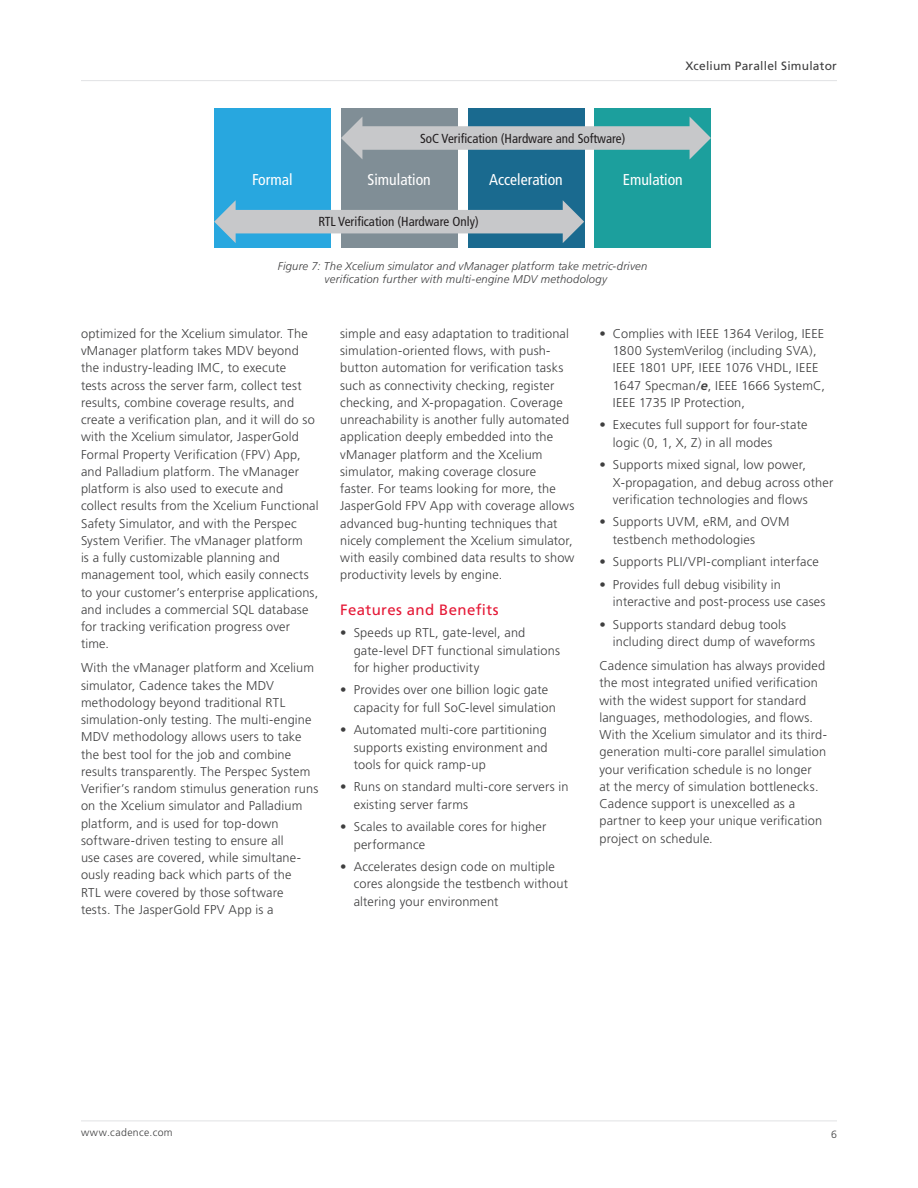
<style>
.page{position:relative;width:918px;height:1188px;background:#fff}
.page>*{position:absolute;margin:0;border:0;box-sizing:border-box;transform-origin:0 0}
.t1{font:condensed 15.75px "Frutiger";color:#fff}
.t2{font:15px "Frutiger";letter-spacing:.025em;color:#e51836}
.t3{font:condensed 13.05px "Frutiger";color:#231f20}
.t4{font:300 12.75px/17.2px "Frutiger";letter-spacing:.015em;color:#3e3e3f}
.t5{font:12px "Frutiger";letter-spacing:.015em;color:#3e3e3f}
.t6{font:italic 300 11.25px/13.5px "Frutiger";letter-spacing:.02em;color:#3e3e3f;text-align:center}
.t7{font:300 10.5px "Frutiger";letter-spacing:.04em;color:#3e3e3f}
.s1{font-weight:700;font-style:italic}
</style>
<div class="page">
<hr style="left:81px;top:1121px;width:756px;height:1px;background:#e1e2e4">
<hr style="left:81px;top:80px;width:756px;height:1px;background:#e1e2e4">
<div style="left:214px;top:108px;width:117px;height:140px;background:#28a7df"></div>
<div style="left:341px;top:108px;width:116px;height:140px;background:#808e96"></div>
<div style="left:468px;top:108px;width:116px;height:140px;background:#1a6a8f"></div>
<div style="left:595px;top:108px;width:116px;height:140px;background:#1c9f9d"></div>
<div style="left:360px;top:126px;width:332px;height:24px;background:#c7c8ca"></div>
<svg style="left:341px;top:117px;width:21px;height:42px"></svg>
<svg style="left:690px;top:117px;width:21px;height:42px"></svg>
<div style="left:233px;top:210px;width:333px;height:23px;background:#c7c8ca"></div>
<svg style="left:214px;top:200px;width:22px;height:43px"></svg>
<svg style="left:563px;top:200px;width:21px;height:43px"></svg>
<p class="t3" style="left:420px;top:131px;width:207px">SoC Verification (Hardware and Software)</p>
<p class="t5" style="left:686px;top:59px;width:153px">Xcelium Parallel Simulator</p>
<p class="t1" style="left:252px;top:170px;width:42px">Formal</p>
<p class="t1" style="left:368px;top:170px;width:65px">Simulation</p>
<p class="t1" style="left:489px;top:170px;width:75px">Acceleration</p>
<p class="t1" style="left:623px;top:170px;width:62px">Emulation</p>
<p class="t3" style="left:318px;top:213px;width:162px">RTL Verification (Hardware Only)</p>
<p class="t6" style="left:278px;top:259px;width:371px">Figure 7: The Xcelium simulator and vManager platform take metric-driven verification further with multi-engine MDV methodology</p>
<p class="t4" style="left:81px;top:325px;width:239px">optimized for the Xcelium simulator. The vManager platform takes MDV beyond the industry-leading IMC, to execute<br>tests across the server farm, collect test results, combine coverage results, and create a verification plan, and it will do so with the Xcelium simulator, JasperGold Formal Property Verification (FPV) App, and Palladium platform. The vManager platform is also used to execute and collect results from the Xcelium Functional Safety Simulator, and with the Perspec System Verifier. The vManager platform<br>is a fully customizable planning and management tool, which easily connects to your customer’s enterprise applications, and includes a commercial SQL database for tracking verification progress over time.</p>
<p class="t4" style="left:81px;top:659px;width:239px">With the vManager platform and Xcelium simulator, Cadence takes the MDV methodology beyond traditional RTL simulation-only testing. The multi-engine MDV methodology allows users to take the best tool for the job and combine results transparently. The Perspec System Verifier’s random stimulus generation runs on the Xcelium simulator and Palladium platform, and is used for top-down software-driven testing to ensure all<br>use cases are covered, while simultane&shy;ously reading back which parts of the<br>RTL were covered by those software<br>tests. The JasperGold FPV App is a</p>
<p class="t4" style="left:340px;top:325px;width:236px">simple and easy adaptation to traditional simulation-oriented flows, with push&shy;button automation for verification tasks such as connectivity checking, register checking, and X-propagation. Coverage unreachability is another fully automated application deeply embedded into the vManager platform and the Xcelium simulator, making coverage closure<br>faster. For teams looking for more, the JasperGold FPV App with coverage allows advanced bug-hunting techniques that nicely complement the Xcelium simulator, with easily combined data results to show productivity levels by engine.</p>
<p class="t2" style="left:340px;top:601px;width:160px">Features and Benefits</p>
<p class="t4" style="left:354px;top:624px;width:208px;text-indent:-14px">• Speeds up RTL, gate-level, and gate-level DFT functional simulations for higher productivity</p>
<p class="t4" style="left:354px;top:682px;width:204px;text-indent:-14px">• Provides over one billion logic gate capacity for full SoC-level simulation</p>
<p class="t4" style="left:354px;top:721px;width:196px;text-align:justify;text-indent:-14px">• Automated multi-core partitioning supports existing environment and tools for quick ramp-up</p>
<p class="t4" style="left:354px;top:779px;width:216px;text-indent:-14px">• Runs on standard multi-core servers in existing server farms</p>
<p class="t4" style="left:354px;top:818px;width:194px;text-indent:-14px">• Scales to available cores for higher performance</p>
<p class="t4" style="left:354px;top:858px;width:216px;text-indent:-14px">• Accelerates design code on multiple cores alongside the testbench without altering your environment</p>
<p class="t4" style="left:613px;top:325px;width:214px;text-indent:-14px">• Complies with IEEE 1364 Verilog, IEEE 1800 SystemVerilog (including SVA), IEEE 1801 UPF, IEEE 1076 VHDL, IEEE 1647 Specman/<span class="s1">e</span>, IEEE 1666 SystemC, IEEE 1735 IP Protection,</p>
<p class="t4" style="left:613px;top:417px;width:196px;text-indent:-14px">• Executes full support for four-state logic (0, 1, X, Z) in all modes</p>
<p class="t4" style="left:613px;top:456px;width:222px;text-indent:-14px">• Supports mixed signal, low power,<br>X-propagation, and debug across other verification technologies and flows</p>
<p class="t4" style="left:613px;top:514px;width:178px;text-indent:-14px">• Supports UVM, eRM, and OVM testbench methodologies</p>
<p class="t4" style="left:599px;top:554px;width:221px">• Supports PLI/VPI-compliant interface</p>
<p class="t4" style="left:613px;top:576px;width:214px;text-indent:-14px">• Provides full debug visibility in interactive and post-process use cases</p>
<p class="t4" style="left:613px;top:616px;width:204px;text-indent:-14px">• Supports standard debug tools including direct dump of waveforms</p>
<p class="t4" style="left:599px;top:657px;width:229px">Cadence simulation has always provided the most integrated unified verification with the widest support for standard languages, methodologies, and flows.<br>With the Xcelium simulator and its third&shy;generation multi-core parallel simulation your verification schedule is no longer<br>at the mercy of simulation bottlenecks.<br>Cadence support is unexcelled as a partner to keep your unique verification project on schedule.</p>
<p class="t7" style="left:81px;top:1127px;width:93px">www.cadence.com</p>
<p class="t7" style="left:831px;top:1128px;width:7px">6</p>
</div>
